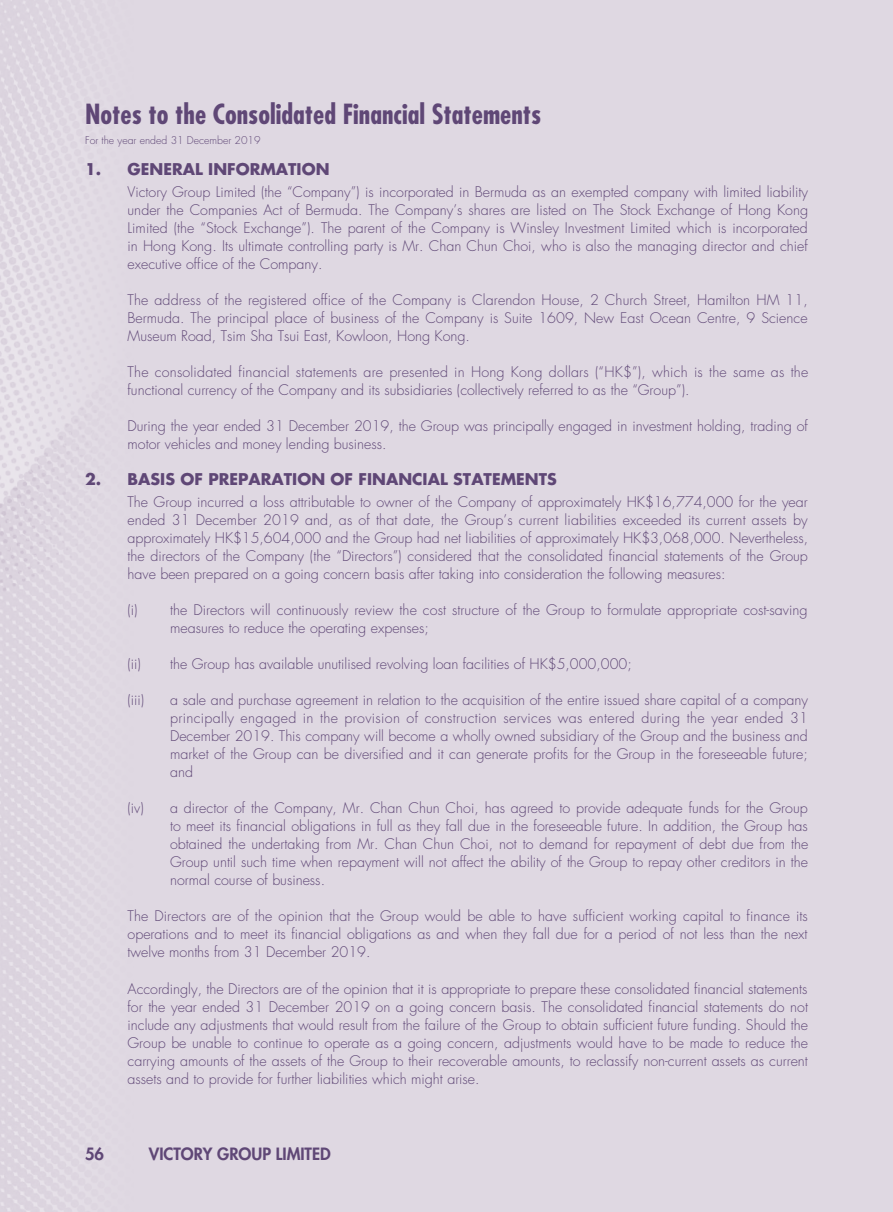
<style>
.page{position:relative;width:893px;height:1212px;background:#fff}
.page>*{position:absolute;margin:0;border:0;box-sizing:border-box;transform-origin:0 0}
.t1{font:700 condensed 27px "Futura Std";color:#5f4776}
.t2{font:800 16.5px "Futura Std";color:#5f4776}
.t3{font:700 15.75px "Futura Std";color:#5f4776}
.t4{font:300 14.25px/18px "Futura Std";color:#5f4776;text-align:justify}
.t5{font:300 10.5px "Futura Std";color:#5f4776}
</style>
<div class="page">
<h1 class="t1" style="left:85px;top:98px;width:458px">Notes to the Consolidated Financial Statements</h1>
<p class="t5" style="left:85px;top:134px;width:177px">For the year ended 31 December 2019</p>
<p class="t3" style="left:85px;top:158px;width:246px">1. GENERAL INFORMATION</p>
<p class="t4" style="left:128px;top:183px;width:682px">Victory Group Limited (the “Company”) is incorporated in Bermuda as an exempted company with limited liability under the Companies Act of Bermuda. The Company’s shares are listed on The Stock Exchange of Hong Kong Limited (the “Stock Exchange”). The parent of the Company is Winsley Investment Limited which is incorporated in Hong Kong. Its ultimate controlling party is Mr. Chan Chun Choi, who is also the managing director and chief executive office of the Company.</p>
<p class="t4" style="left:128px;top:291px;width:682px">The address of the registered office of the Company is Clarendon House, 2 Church Street, Hamilton HM 11, Bermuda. The principal place of business of the Company is Suite 1609, New East Ocean Centre, 9 Science Museum Road, Tsim Sha Tsui East, Kowloon, Hong Kong.</p>
<p class="t4" style="left:128px;top:363px;width:682px">The consolidated financial statements are presented in Hong Kong dollars (“HK$”), which is the same as the functional currency of the Company and its subsidiaries (collectively referred to as the “Group”).</p>
<p class="t4" style="left:128px;top:417px;width:682px">During the year ended 31 December 2019, the Group was principally engaged in investment holding, trading of motor vehicles and money lending business.</p>
<p class="t3" style="left:85px;top:469px;width:473px">2. BASIS OF PREPARATION OF FINANCIAL STATEMENTS</p>
<p class="t4" style="left:128px;top:494px;width:682px">The Group incurred a loss attributable to owner of the Company of approximately HK$16,774,000 for the year ended 31 December 2019 and, as of that date, the Group’s current liabilities exceeded its current assets by approximately HK$15,604,000 and the Group had net liabilities of approximately HK$3,068,000. Nevertheless, the directors of the Company (the “Directors”) considered that the consolidated financial statements of the Group have been prepared on a going concern basis after taking into consideration the following measures:</p>
<p class="t4" style="left:170px;top:602px;width:639px;text-indent:-43px">(i) the Directors will continuously review the cost structure of the Group to formulate appropriate cost-saving measures to reduce the operating expenses;</p>
<p class="t4" style="left:128px;top:656px;width:506px">(ii) the Group has available unutilised revolving loan facilities of HK$5,000,000;</p>
<p class="t4" style="left:128px;top:692px;width:18px">(iii)</p>
<p class="t4" style="left:170px;top:692px;width:639px">a sale and purchase agreement in relation to the acquisition of the entire issued share capital of a company principally engaged in the provision of construction services was entered during the year ended 31<br>December 2019. This company will become a wholly owned subsidiary of the Group and the business and market of the Group can be diversified and it can generate profits for the Group in the foreseeable future; and</p>
<p class="t4" style="left:170px;top:800px;width:640px;text-indent:-43px">(iv) a director of the Company, Mr. Chan Chun Choi, has agreed to provide adequate funds for the Group to meet its financial obligations in full as they fall due in the foreseeable future. In addition, the Group has obtained the undertaking from Mr. Chan Chun Choi, not to demand for repayment of debt due from the Group until such time when repayment will not affect the ability of the Group to repay other creditors in the normal course of business.</p>
<p class="t4" style="left:128px;top:908px;width:682px">The Directors are of the opinion that the Group would be able to have sufficient working capital to finance its operations and to meet its financial obligations as and when they fall due for a period of not less than the next twelve months from 31 December 2019.</p>
<p class="t4" style="left:128px;top:980px;width:682px">Accordingly, the Directors are of the opinion that it is appropriate to prepare these consolidated financial statements for the year ended 31 December 2019 on a going concern basis. The consolidated financial statements do not include any adjustments that would result from the failure of the Group to obtain sufficient future funding. Should the Group be unable to continue to operate as a going concern, adjustments would have to be made to reduce the carrying amounts of the assets of the Group to their recoverable amounts, to reclassify non-current assets as current assets and to provide for further liabilities which might arise.</p>
<p class="t2" style="left:85px;top:1143px;width:21px">56</p>
<p class="t2" style="left:149px;top:1143px;width:183px">VICTORY GROUP LIMITED</p>
</div>
